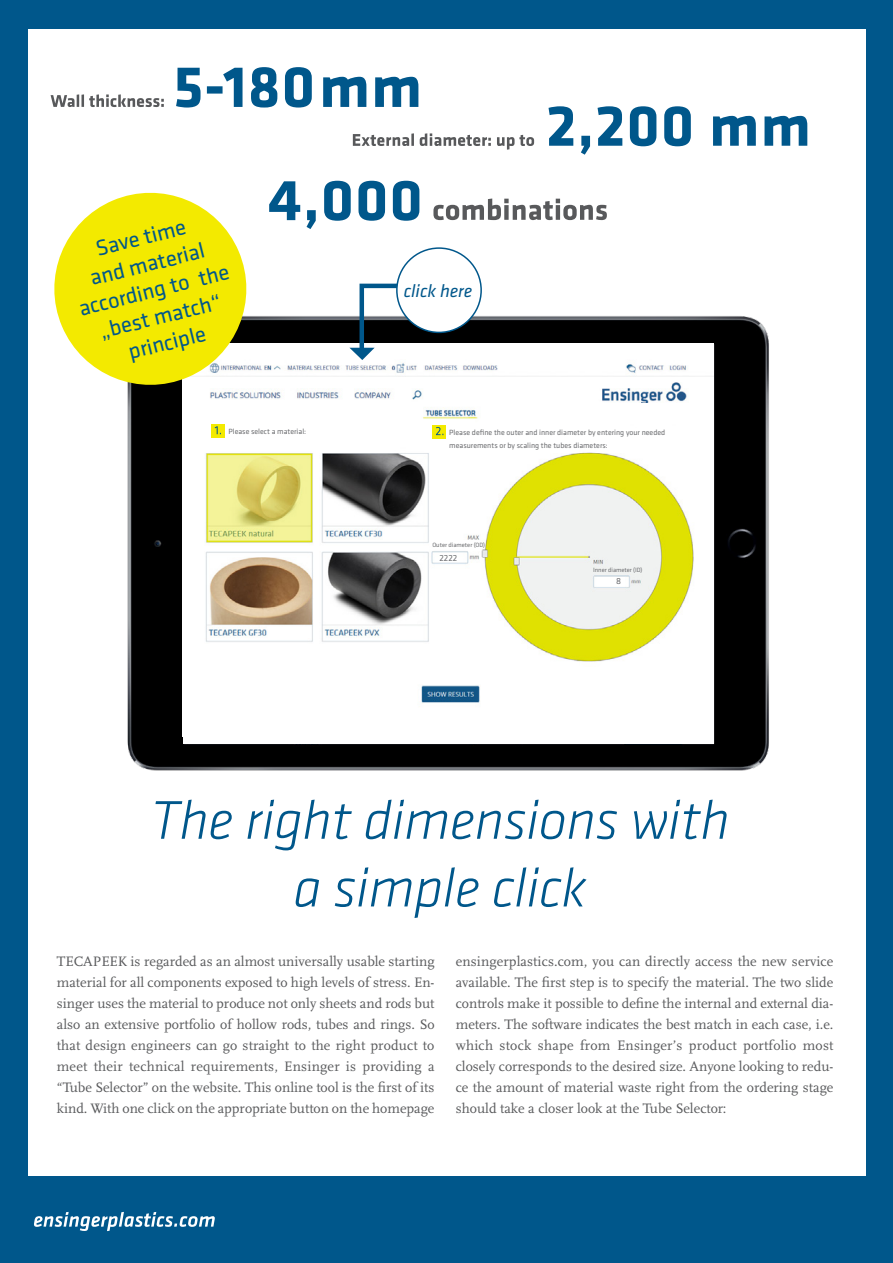
<style>
.page{position:relative;width:893px;height:1263px;background:#00578b}
.page>*{position:absolute;margin:0;border:0;box-sizing:border-box;transform-origin:0 0}
.t1{font:italic 300 56.4px/67.7px "Klavika";letter-spacing:-.005em;color:#00578b;text-align:center}
.t2{font:22.5px/27px "Ensinger Klavika";color:#00578b;text-align:center}
.t3{font:italic 18.6px "Klavika";letter-spacing:-.005em;color:#00578b}
.t4{font:14.25px/21px "Scala Pro";color:#58595b;text-align:justify}
.t5{font:9.15px "Ensinger Klavika";color:#6d6e71}
.t6{font:7.8px/13.5px "Ensinger Klavika";color:#6d6e71}
.t7{font:6.45px "Ensinger Klavika";color:#6d6e71}
</style>
<div class="page">
<div style="left:28px;top:30px;width:838px;height:1146px;background:#fff"></div>
<img style="left:127px;top:311px;width:642px;height:460px">
<svg style="left:176px;top:67px;width:242px;height:41px"></svg>
<div style="left:397px;top:248px;width:84px;height:84px;background:#fff;border-radius:50%"></div>
<div style="left:396px;top:247px;width:86px;height:86px;border:2px solid #00578b;border-radius:50%"></div>
<svg style="left:34px;top:1212px;width:181px;height:19px"></svg>
<svg style="left:548px;top:106px;width:259px;height:49px"></svg>
<svg style="left:269px;top:181px;width:150px;height:48px"></svg>
<svg style="left:51px;top:94px;width:113px;height:13px"></svg>
<svg style="left:353px;top:133px;width:181px;height:17px"></svg>
<svg style="left:433px;top:198px;width:174px;height:22px"></svg>
<img style="left:183px;top:344px;width:530px;height:59px">
<svg style="left:54px;top:192px;width:205px;height:206px;fill:#f3ea00"></svg>
<svg style="left:349px;top:281px;width:52px;height:79px"></svg>
<div style="left:183px;top:403px;width:530px;height:340px;background:#fff"></div>
<img style="left:205px;top:408px;width:489px;height:296px">
<div style="left:211px;top:424px;width:14px;height:13px;background:#f3ea00"></div>
<div style="left:432px;top:425px;width:14px;height:13px;background:#f3ea00"></div>
<svg style="left:215px;top:426px;width:6px;height:8px"></svg>
<svg style="left:436px;top:427px;width:7px;height:8px"></svg>
<h2 class="t2" style="left:63px;top:242px;width:155px;rotate:-14deg">Save time<br>and material according to the „best match“ principle</h2>
<h3 class="t3" style="left:404px;top:279px;width:70px">click here</h3>
<p class="t6" style="left:228px;top:424px;width:79px">Please select a material:</p>
<p class="t6" style="left:449px;top:425px;width:217px">Please define the outer and inner diameter by entering your needed measurements or by scaling the tubes diameters:</p>
<p class="t7" style="left:432px;top:540px;width:54px">Outer diameter (OD)</p>
<p class="t5" style="left:439px;top:551px;width:19px">2222</p>
<p class="t7" style="left:593px;top:565px;width:51px">Inner diameter (ID)</p>
<p class="t5" style="left:616px;top:575px;width:6px">8</p>
<h1 class="t1" style="left:150px;top:786px;width:581px">The right dimensions with a simple click</h1>
<p class="t4" style="left:57px;top:951px;width:379px">TECAPEEK is regarded as an almost universally usable starting material for all components exposed to high levels of stress. En&shy;singer uses the material to produce not only sheets and rods but also an extensive portfolio of hollow rods, tubes and rings. So that design engineers can go straight to the right product to meet their technical requirements, Ensinger is providing a “Tube Selector” on the website. This online tool is the first of its kind. With one click on the appropriate button on the homepage</p>
<p class="t4" style="left:456px;top:951px;width:379px">ensingerplastics.com, you can directly access the new service available. The first step is to specify the material. The two slide controls make it possible to define the internal and external dia&shy;meters. The software indicates the best match in each case, i.e. which stock shape from Ensinger’s product portfolio most closely corresponds to the desired size. Anyone looking to redu&shy;ce the amount of material waste right from the ordering stage should take a closer look at the Tube Selector:</p>
</div>
